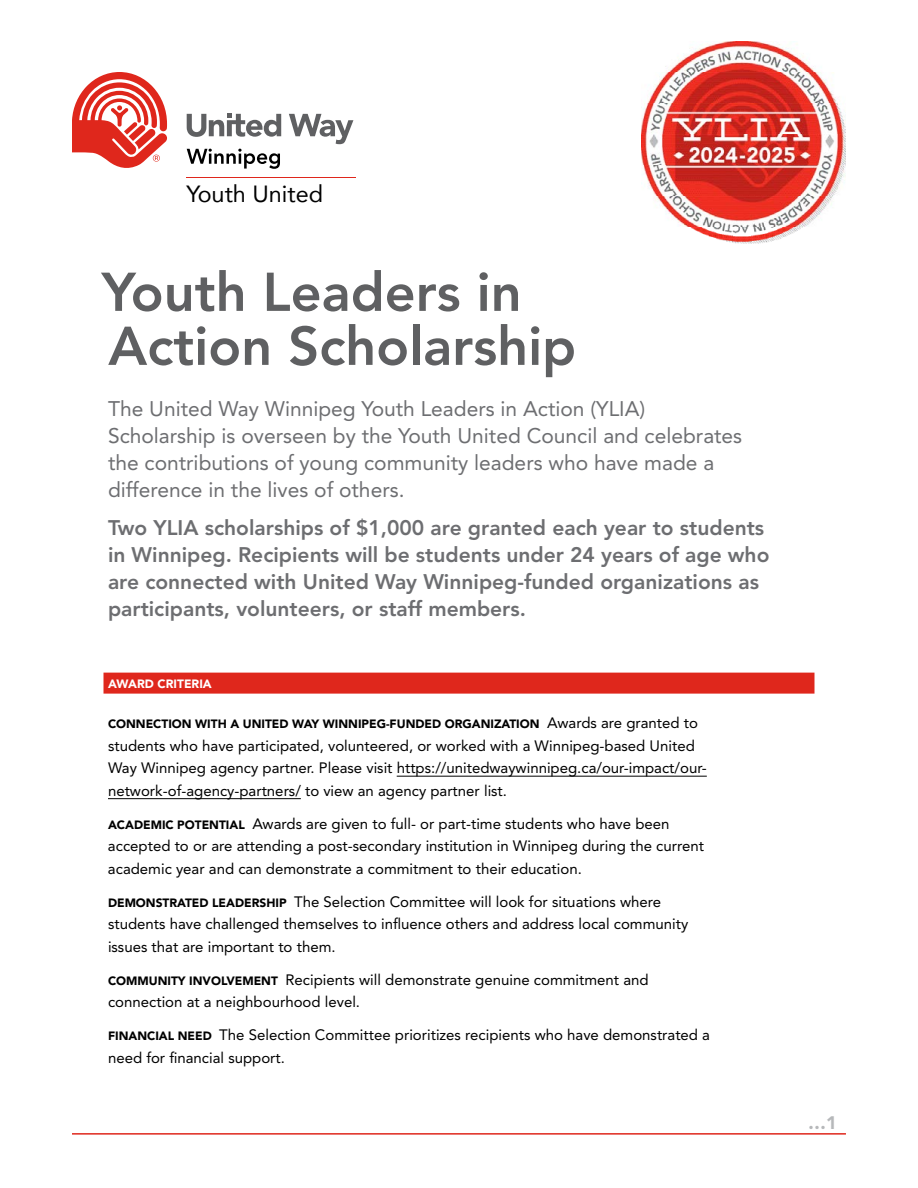
<style>
.page{position:relative;width:918px;height:1188px;background:#fff}
.page>*{position:absolute;margin:0;border:0;box-sizing:border-box;transform-origin:0 0}
.t1{font:800 54px/54px "Avenir LT Std";color:#5f6062}
.t2{font:23.4px "Avenir";color:#000}
.t3{font:800 21px/27px "Avenir LT Std";color:#6d6e71}
.t4{font:21px/27px "Avenir LT Std";color:#6d6e71}
.t5{font:900 18px "Avenir LT Std";color:#b6b8ba}
.t6{font:15px/22.5px "Avenir LT Std";color:#000}
.t7{font:900 12px "Avenir LT Std";color:#000}
.t8{font:900 12px "Avenir LT Std";color:#fff}
.s1{font-weight:400;font-size:15px}
.s2{font-weight:900;font-size:12px}
</style>
<div class="page">
<hr style="left:72px;top:1133px;width:774px;height:2px;background:#df271c">
<img style="left:642px;top:42px;width:204px;height:202px">
<div style="left:104px;top:673px;width:710px;height:21px;background:#df271c"></div>
<hr style="left:397px;top:776px;width:310px;height:1px;background:#000">
<hr style="left:108px;top:798px;width:193px;height:1px;background:#000">
<svg style="left:72px;top:72px;width:95px;height:96px"></svg>
<svg style="left:289px;top:114px;width:64px;height:30px"></svg>
<svg style="left:187px;top:114px;width:94px;height:23px"></svg>
<svg style="left:187px;top:149px;width:93px;height:20px"></svg>
<hr style="left:186px;top:177px;width:170px;height:1px;background:#df271c">
<h2 class="t2" style="left:186px;top:175px;width:138px">Youth United</h2>
<h1 class="t1" style="left:102px;top:265px;width:476px">Youth Leaders in<br>Action Scholarship</h1>
<h3 class="t4" style="left:108px;top:396px;width:636px">The United Way Winnipeg Youth Leaders in Action (YLIA)<br>Scholarship is overseen by the Youth United Council and celebrates the contributions of young community leaders who have made a difference in the lives of others.</h3>
<p class="t3" style="left:108px;top:514px;width:663px">Two YLIA scholarships of $1,000 are granted each year to students in Winnipeg. Recipients will be students under 24 years of age who are connected with United Way Winnipeg-funded organizations as participants, volunteers, or staff members.</p>
<p class="t8" style="left:108px;top:676px;width:105px">AWARD CRITERIA</p>
<p class="t7" style="left:108px;top:717px;width:592px">CONNECTION WITH A UNITED WAY WINNIPEG-FUNDED ORGANIZATION <span class="s1">Awards are granted to</span></p>
<p class="t6" style="left:108px;top:734px;width:600px">students who have participated, volunteered, or worked with a Winnipeg-based United<br>Way Winnipeg agency partner. Please visit https://unitedwaywinnipeg.ca/our-impact/our&shy;network-of-agency-partners/ to view an agency partner list.</p>
<p class="t6" style="left:108px;top:812px;width:598px"><span class="s2">ACADEMIC POTENTIAL</span> Awards are given to full- or part-time students who have been accepted to or are attending a post-secondary institution in Winnipeg during the current academic year and can demonstrate a commitment to their education.</p>
<p class="t6" style="left:108px;top:890px;width:582px"><span class="s2">DEMONSTRATED LEADERSHIP</span> The Selection Committee will look for situations where students have challenged themselves to influence others and address local community issues that are important to them.</p>
<p class="t6" style="left:108px;top:968px;width:542px"><span class="s2">COMMUNITY INVOLVEMENT</span> Recipients will demonstrate genuine commitment and connection at a neighbourhood level.</p>
<p class="t6" style="left:108px;top:1024px;width:604px"><span class="s2">FINANCIAL NEED</span> The Selection Committee prioritizes recipients who have demonstrated a need for financial support.</p>
<p class="t5" style="left:808px;top:1112px;width:30px">…1</p>
</div>
